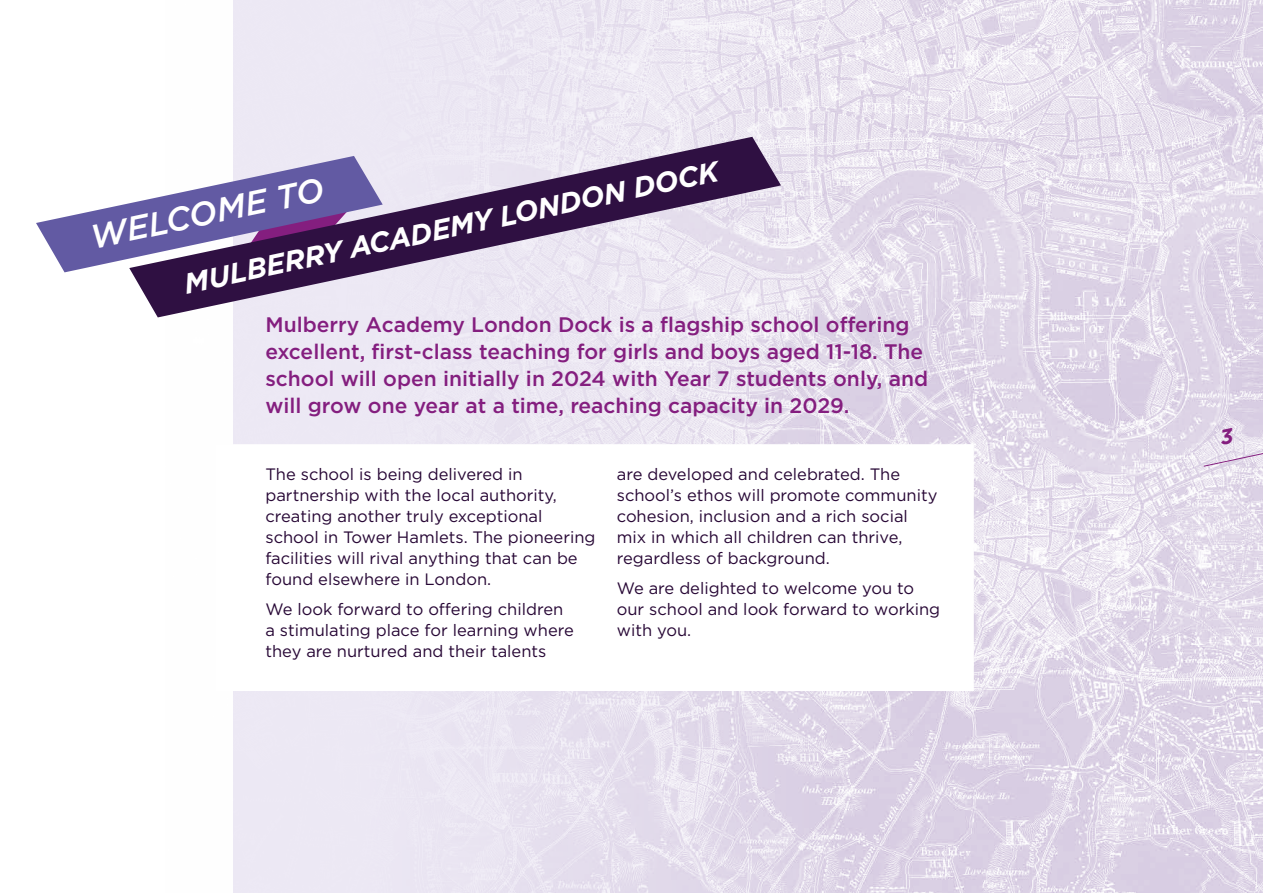
<style>
.page{position:relative;width:1263px;height:893px;background:#fff}
.page>*{position:absolute;margin:0;border:0;box-sizing:border-box;transform-origin:0 0}
.t1{font:italic 500 33.45px "Gotham";color:#fff}
.t2{font:italic 700 28.5px "Gotham";color:#fff}
.t3{font:500 21px/27px "Gotham";color:#841e7f}
.t4{font:16.5px/21px "Gotham";color:#270735}
</style>
<div class="page">
<img style="left:233px;top:0;width:1030px;height:893px">
<svg style="left:233px;top:444px;width:741px;height:247px"></svg>
<svg style="left:131px;top:137px;width:650px;height:180px;background:#b2a6bd"></svg>
<svg style="left:36px;top:156px;width:347px;height:116px"></svg>
<svg style="left:1203px;top:420px;width:60px;height:47px;background:#e3dae9"></svg>
<h2 class="t2" style="left:180px;top:265px;width:547px;rotate:-12deg">MULBERRY ACADEMY LONDON DOCK</h2>
<h1 class="t1" style="left:86px;top:216px;width:239px;rotate:-12deg">WELCOME TO</h1>
<p class="t3" style="left:265px;top:311px;width:664px">Mulberry Academy London Dock is a flagship school offering excellent, first-class teaching for girls and boys aged 11-18. The school will open initially in 2024 with Year 7 students only, and will grow one year at a time, reaching capacity in 2029.</p>
<p class="t4" style="left:265px;top:463px;width:332px">The school is being delivered in partnership with the local authority, creating another truly exceptional school in Tower Hamlets. The pioneering facilities will rival anything that can be found elsewhere in London.</p>
<p class="t4" style="left:265px;top:598px;width:310px">We look forward to offering children a stimulating place for learning where they are nurtured and their talents</p>
<p class="t4" style="left:617px;top:463px;width:322px">are developed and celebrated. The school’s ethos will promote community cohesion, inclusion and a rich social mix in which all children can thrive, regardless of background.</p>
<p class="t4" style="left:617px;top:577px;width:325px">We are delighted to welcome you to our school and look forward to working with you.</p>
</div>
